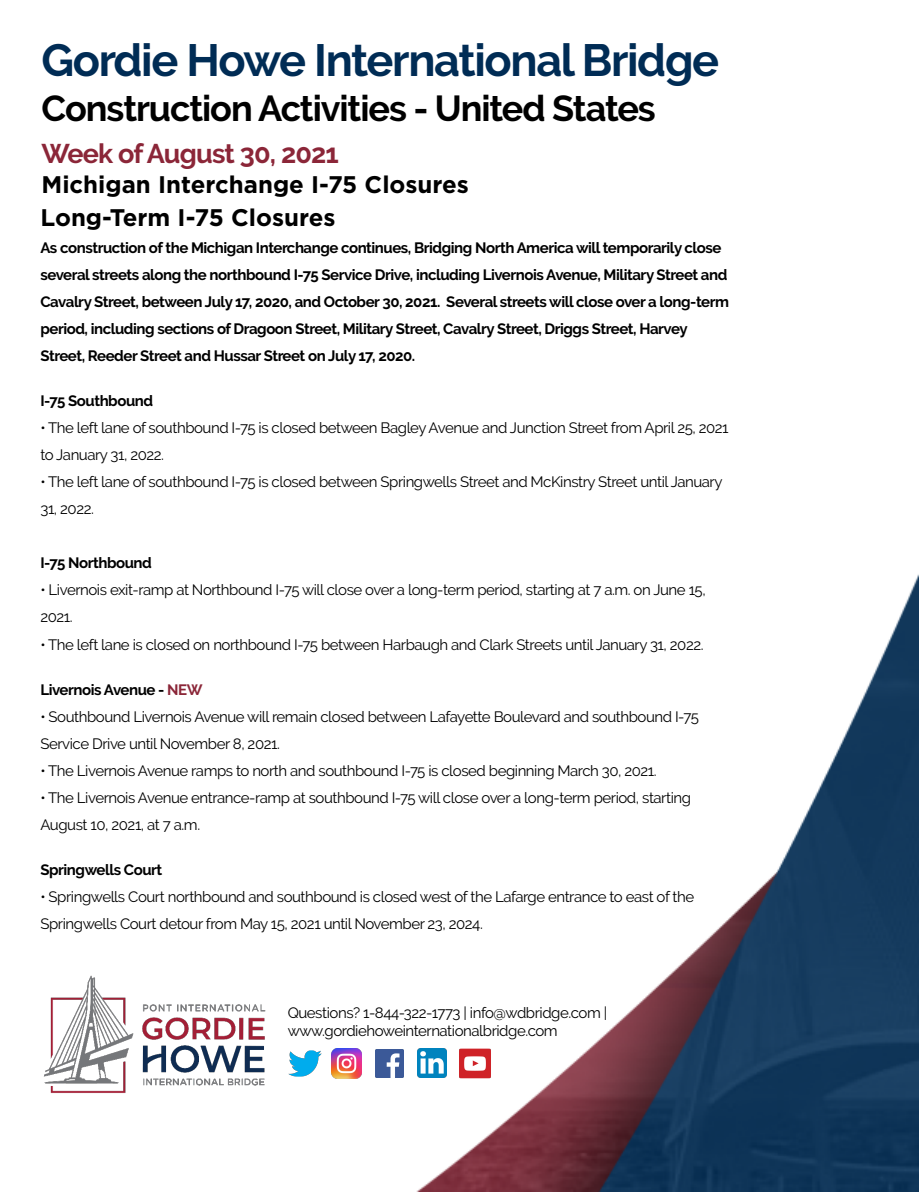
<style>
.page{position:relative;width:919px;height:1192px;background:#fff}
.page>*{position:absolute;margin:0;border:0;box-sizing:border-box;transform-origin:0 0}
.t1{font:700 45px "Raleway";letter-spacing:-.03em;color:#002c55}
.t2{font:700 36px "Raleway";letter-spacing:-.03em;color:#000}
.t3{font:700 27px "Raleway";letter-spacing:-.03em;color:#8b2638}
.t4{font:700 24px/33.3px "Gotham";color:#000}
.t5{font:15px/27px "Raleway";letter-spacing:-.03em;color:#000}
.t6{font:700 15px/27px "Raleway";letter-spacing:-.03em;color:#000}
.s1{color:#8b2638}
</style>
<div class="page">
<img style="left:334px;top:575px;width:584px;height:616px">
<img style="left:288px;top:1050px;width:34px;height:27px">
<img style="left:375px;top:1049px;width:28px;height:28px">
<img style="left:417px;top:1048px;width:29px;height:29px">
<img style="left:459px;top:1047px;width:32px;height:32px">
<img style="left:331px;top:1048px;width:30px;height:30px">
<img style="left:43px;top:975px;width:223px;height:118px">
<h1 class="t1" style="left:41px;top:35px;width:679px">Gordie Howe International Bridge</h1>
<h2 class="t2" style="left:41px;top:88px;width:615px">Construction Activities - United States</h2>
<h3 class="t3" style="left:41px;top:138px;width:299px">Week of August 30, 2021</h3>
<h3 class="t4" style="left:40px;top:167px;width:430px">Michigan Interchange I-75 Closures<br>Long-Term I-75 Closures</h3>
<p class="t6" style="left:40px;top:234px;width:690px">As construction of the Michigan Interchange continues, Bridging North America will temporarily close several streets along the northbound I-75 Service Drive, including Livernois Avenue, Military Street and Cavalry Street, between July 17, 2020, and October 30, 2021. Several streets will close over a long-term period, including sections of Dragoon Street, Military Street, Cavalry Street, Driggs Street, Harvey Street, Reeder Street and Hussar Street on July 17, 2020.</p>
<p class="t6" style="left:40px;top:387px;width:114px">I-75 Southbound</p>
<p class="t5" style="left:40px;top:414px;width:689px">• The left lane of southbound I-75 is closed between Bagley Avenue and Junction Street from April 25, 2021 to January 31, 2022.</p>
<p class="t5" style="left:40px;top:468px;width:683px">• The left lane of southbound I-75 is closed between Springwells Street and McKinstry Street until January<br>31, 2022.</p>
<p class="t6" style="left:40px;top:549px;width:113px">I-75 Northbound</p>
<p class="t5" style="left:40px;top:576px;width:666px">• Livernois exit-ramp at Northbound I-75 will close over a long-term period, starting at 7 a.m. on June 15,<br>2021.</p>
<p class="t5" style="left:40px;top:630px;width:664px">• The left lane is closed on northbound I-75 between Harbaugh and Clark Streets until January 31, 2022.</p>
<p class="t6" style="left:40px;top:675px;width:164px">Livernois Avenue - <span class="s1">NEW</span></p>
<p class="t5" style="left:40px;top:702px;width:660px">• Southbound Livernois Avenue will remain closed between Lafayette Boulevard and southbound I-75<br>Service Drive until November 8, 2021.</p>
<p class="t5" style="left:40px;top:756px;width:617px">• The Livernois Avenue ramps to north and southbound I-75 is closed beginning March 30, 2021.</p>
<p class="t5" style="left:40px;top:783px;width:652px">• The Livernois Avenue entrance-ramp at southbound I-75 will close over a long-term period, starting<br>August 10, 2021, at 7 a.m.</p>
<p class="t6" style="left:40px;top:855px;width:123px">Springwells Court</p>
<p class="t5" style="left:40px;top:882px;width:655px">• Springwells Court northbound and southbound is closed west of the Lafarge entrance to east of the<br>Springwells Court detour from May 15, 2021 until November 23, 2024.</p>
<p class="t5" style="left:287px;top:1003px;width:321px;line-height:18px">Questions? 1-844-322-1773 | info@wdbridge.com | www.gordiehoweinternationalbridge.com</p>
</div>
